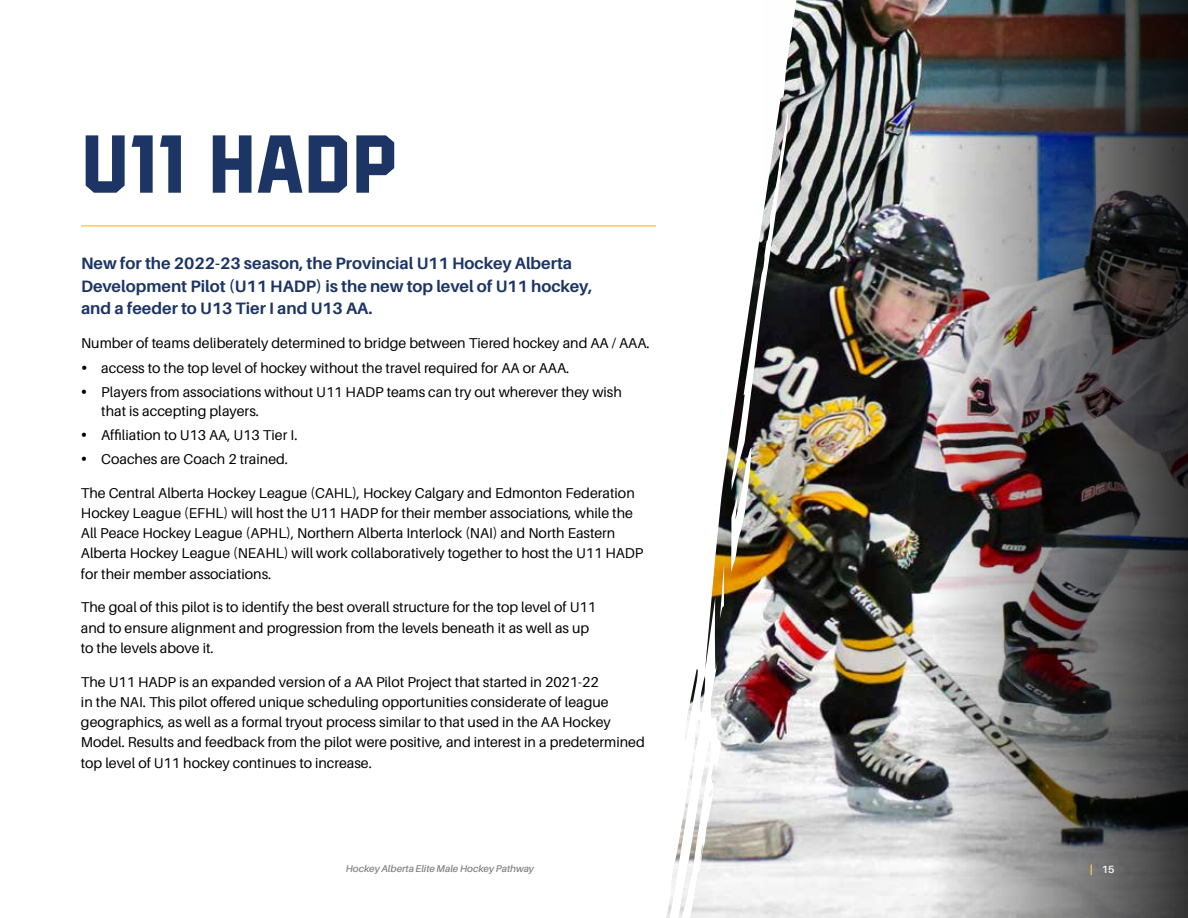
<style>
.page{position:relative;width:1188px;height:918px;background:#fff}
.page>*{position:absolute;margin:0;border:0;box-sizing:border-box;transform-origin:0 0}
.t1{font:81.9px "Outlast";color:#1c3564}
.t2{font:700 16.5px/22.5px "Aileron";color:#1c3564}
.t3{font:14.25px/20.2px "Aileron";color:#000}
.t4{font:600 10.5px "Aileron";color:#fff}
.t5{font:italic 600 9.75px "Aileron";color:#818285}
.s1{font-weight:900;color:#ffca59}
</style>
<div class="page">
<img style="left:666px;top:217px;width:97px;height:701px">
<hr style="left:81px;top:225px;width:575px;height:2px;background:#ffca59">
<img style="left:763px;top:0;width:425px;height:918px">
<h1 class="t1" style="left:81px;top:115px;width:318px">U11 HADP</h1>
<p class="t2" style="left:81px;top:252px;width:513px">New for the 2022-23 season, the Provincial U11 Hockey Alberta<br>Development Pilot (U11 HADP) is the new top level of U11 hockey, and a feeder to U13 Tier I and U13 AA.</p>
<p class="t3" style="left:101px;top:331px;width:550px;line-height:24.3px;text-indent:-20px">Number of teams deliberately determined to bridge between Tiered hockey and AA / AAA. access to the top level of hockey without the travel required for AA or AAA.<br>Players from associations without U11 HADP teams can try out wherever they wish</p>
<p class="t3" style="left:101px;top:399px;width:198px;line-height:23.9px">that is accepting players.<br>Affiliation to U13 AA, U13 Tier I.<br>Coaches are Coach 2 trained.</p>
<p class="t3" style="left:81px;top:483px;width:564px">The Central Alberta Hockey League (CAHL), Hockey Calgary and Edmonton Federation Hockey League (EFHL) will host the U11 HADP for their member associations, while the All Peace Hockey League (APHL), Northern Alberta Interlock (NAI) and North Eastern Alberta Hockey League (NEAHL) will work collaboratively together to host the U11 HADP for their member associations.</p>
<p class="t3" style="left:81px;top:597px;width:516px">The goal of this pilot is to identify the best overall structure for the top level of U11 and to ensure alignment and progression from the levels beneath it as well as up to the levels above it.</p>
<p class="t3" style="left:81px;top:672px;width:565px">The U11 HADP is an expanded version of a AA Pilot Project that started in 2021-22<br>in the NAI. This pilot offered unique scheduling opportunities considerate of league geographics, as well as a formal tryout process similar to that used in the AA Hockey Model. Results and feedback from the pilot were positive, and interest in a predetermined top level of U11 hockey continues to increase.</p>
<p class="t5" style="left:346px;top:863px;width:190px">Hockey Alberta Elite Male Hockey Pathway</p>
<p class="t4" style="left:1090px;top:863px;width:26px"><span class="s1">|</span> 15</p>
</div>
